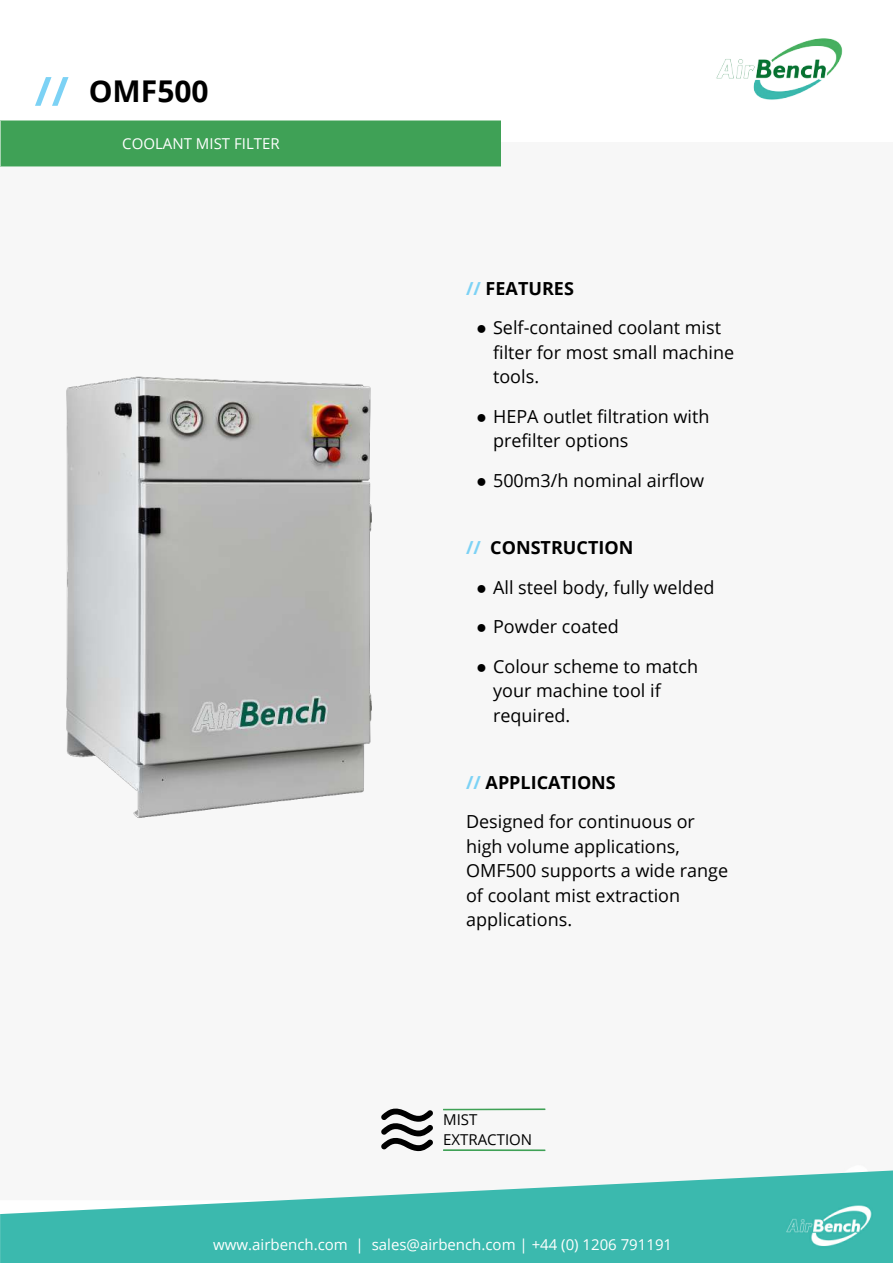
<style>
.page{position:relative;width:893px;height:1263px;background:#fff}
.page>*{position:absolute;margin:0;border:0;box-sizing:border-box;transform-origin:0 0}
.t1{font:700 30px "Open Sans";color:#000}
.t2{font:18px/24.6px "Open Sans";color:#000}
.t3{font:700 18px "Open Sans";color:#000}
.t4{font:15px "Open Sans";color:#fff}
.t5{font:15px/20.4px "Open Sans";color:#000}
.s1{color:#7cd2f5}
.s2{font-family:"Times New Roman"}
.s3{font-weight:700;color:#7cd2f5}
.s4{font-weight:700}
</style>
<div class="page">
<img style="left:716px;top:38px;width:127px;height:62px">
<img style="left:0;top:120px;width:501px;height:47px">
<img style="left:35px;top:77px;width:34px;height:29px">
<img style="left:0;top:1170px;width:893px;height:93px">
<div style="left:1px;top:121px;width:499px;height:45px;background:#3fa156"></div>
<hr style="left:443px;top:1108px;width:102px;height:2px;background:#3fa156">
<hr style="left:443px;top:1149px;width:102px;height:2px;background:#3fa156">
<svg style="left:381px;top:1108px;width:52px;height:43px"></svg>
<img style="left:66px;top:376px;width:306px;height:443px">
<h1 class="t1" style="left:89px;top:69px;width:122px">OMF500</h1>
<p class="t4" style="left:122px;top:134px;width:159px">COOLANT MIST FILTER</p>
<p class="t3" style="left:466px;top:275px;width:109px"><span class="s1">//</span> FEATURES</p>
<p class="t2" style="left:493px;top:315px;width:243px;text-indent:-17px"><span class="s2">●</span> Self-contained coolant mist filter for most small machine tools.</p>
<p class="t2" style="left:493px;top:404px;width:218px;text-indent:-17px"><span class="s2">●</span> HEPA outlet filtration with prefilter options</p>
<p class="t2" style="left:476px;top:468px;width:230px"><span class="s2">●</span> 500m3/h nominal airflow</p>
<p class="t3" style="left:466px;top:535px;width:169px"><span class="s1">//</span> CONSTRUCTION</p>
<p class="t2" style="left:476px;top:574px;width:240px"><span class="s2">●</span> All steel body, fully welded</p>
<p class="t2" style="left:476px;top:614px;width:144px"><span class="s2">●</span> Powder coated</p>
<p class="t2" style="left:493px;top:653px;width:207px;text-indent:-17px"><span class="s2">●</span> Colour scheme to match your machine tool if required.</p>
<p class="t2" style="left:466px;top:762px;width:230px;line-height:39.6px"><span class="s3">//</span> <span class="s4">APPLICATIONS<br></span>Designed for continuous or</p>
<p class="t2" style="left:466px;top:833px;width:264px">high volume applications,<br>OMF500 supports a wide range of coolant mist extraction applications.</p>
<p class="t5" style="left:443px;top:1108px;width:90px">MIST<br>EXTRACTION</p>
<p class="t4" style="left:213px;top:1234px;width:460px">www.airbench.com | sales@airbench.com | +44 (0) 1206 791191</p>
</div>
